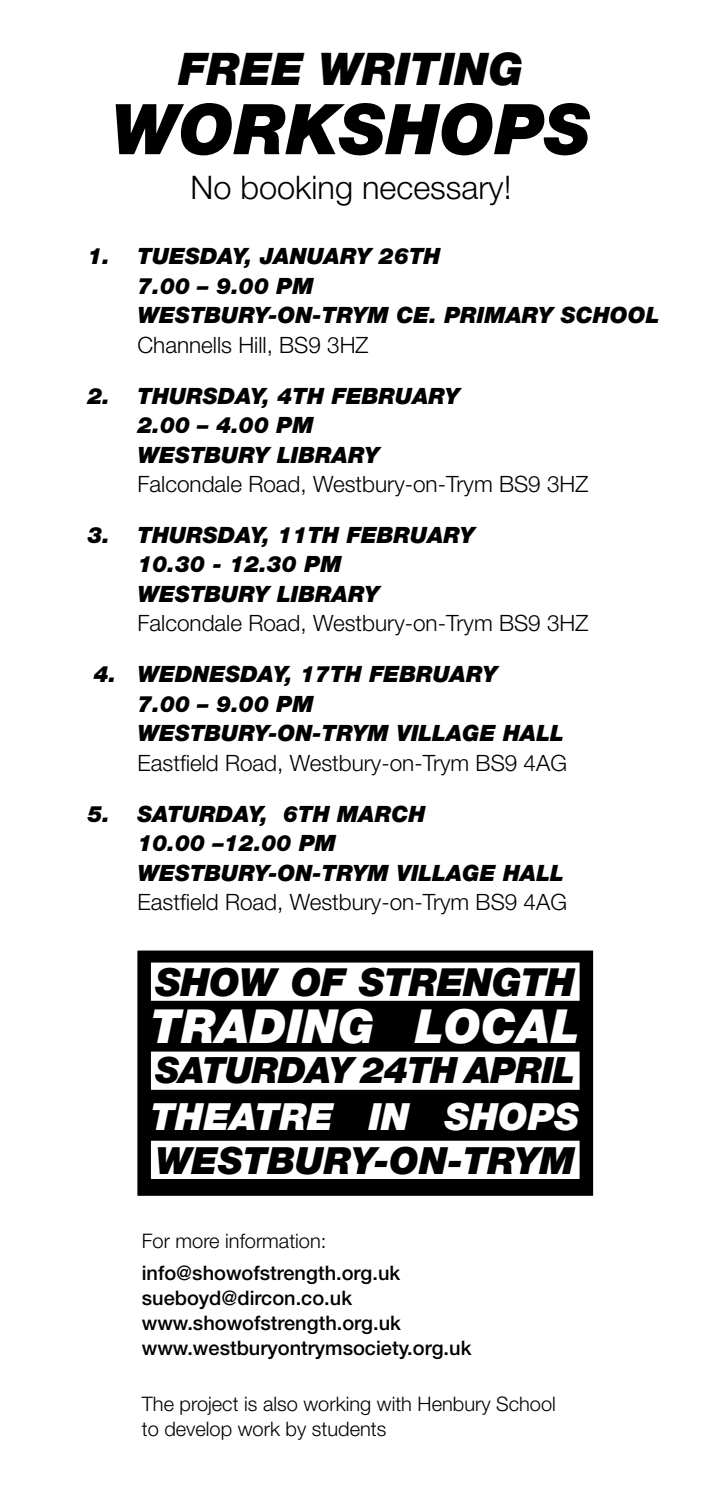
<style>
.page{position:relative;width:702px;height:1489px;background:#fff}
.page>*{position:absolute;margin:0;border:0;box-sizing:border-box;transform-origin:0 0}
.t1{font:italic 900 70px "Helvetica Neue LT Std";color:#000}
.t2{font:italic 900 47px "Helvetica Neue LT Std";color:#fff}
.t3{font:italic 900 45px "Helvetica Neue LT Std";color:#000}
.t4{font:italic 900 38.75px "Helvetica Neue LT Std";letter-spacing:-.02em;color:#000}
.t5{font:italic 900 37.5px "Helvetica Neue LT Std";color:#000}
.t6{font:italic 900 37.5px "Helvetica Neue LT Std";color:#fff}
.t7{font:italic 900 36.25px "Helvetica Neue LT Std";letter-spacing:-.02em;color:#000}
.t8{font:300 32.5px "Helvetica Neue LT Std";color:#000}
.t9{font:italic 900 22.5px/29.5px "Helvetica Neue LT Std";color:#000}
.t10{font:300 22.5px "Helvetica Neue LT Std";color:#000}
.t11{font:500 20px/25px "Helvetica Neue LT Std";color:#000}
.t12{font:300 20px/25px "Helvetica Neue LT Std";color:#000}
</style>
<div class="page">
<div style="left:136px;top:949px;width:458px;height:247px;background:#000"></div>
<div style="left:151px;top:962px;width:428px;height:38px;background:#fff"></div>
<div style="left:151px;top:1051px;width:428px;height:38px;background:#fff"></div>
<div style="left:151px;top:1140px;width:428px;height:38px;background:#fff"></div>
<div style="left:135px;top:948px;width:460px;height:250px;border:2px solid #fff"></div>
<h3 class="t3" style="left:178px;top:42px;width:347px">FREE WRITING</h3>
<h1 class="t1" style="left:111px;top:86px;width:481px">WORKSHOPS</h1>
<h3 class="t8" style="left:190px;top:167px;width:322px">No booking necessary!</h3>
<p class="t9" style="left:137px;top:241px;width:523px;text-indent:-50px">1. TUESDAY, JANUARY 26TH<br>7.00 – 9.00 PM<br>WESTBURY-ON-TRYM CE. PRIMARY SCHOOL</p>
<p class="t10" style="left:137px;top:331px;width:232px">Channells Hill, BS9 3HZ</p>
<p class="t9" style="left:137px;top:380px;width:324px;text-indent:-50px">2. THURSDAY, 4TH FEBRUARY<br>2.00 – 4.00 PM<br>WESTBURY LIBRARY</p>
<p class="t10" style="left:137px;top:470px;width:452px">Falcondale Road, Westbury-on-Trym BS9 3HZ</p>
<p class="t9" style="left:137px;top:519px;width:339px;text-indent:-50px">3. THURSDAY, 11TH FEBRUARY<br>10.30 - 12.30 PM<br>WESTBURY LIBRARY</p>
<p class="t10" style="left:137px;top:609px;width:452px">Falcondale Road, Westbury-on-Trym BS9 3HZ</p>
<p class="t9" style="left:137px;top:659px;width:428px;text-indent:-44px">4. WEDNESDAY, 17TH FEBRUARY<br>7.00 – 9.00 PM<br>WESTBURY-ON-TRYM VILLAGE HALL</p>
<p class="t10" style="left:137px;top:749px;width:431px">Eastfield Road, Westbury-on-Trym BS9 4AG</p>
<p class="t9" style="left:137px;top:798px;width:428px;text-indent:-50px">5. SATURDAY, 6TH MARCH<br>10.00 –12.00 PM<br>WESTBURY-ON-TRYM VILLAGE HALL</p>
<p class="t10" style="left:137px;top:888px;width:431px">Eastfield Road, Westbury-on-Trym BS9 4AG</p>
<h3 class="t4" style="left:155px;top:958px;width:421px">SHOW OF STRENGTH</h3>
<h2 class="t2" style="left:151px;top:997px;width:430px">TRADING LOCAL</h2>
<h3 class="t7" style="left:155px;top:1047px;width:421px">SATURDAY 24TH APRIL</h3>
<h3 class="t6" style="left:151px;top:1093px;width:430px">THEATRE IN SHOPS</h3>
<h3 class="t5" style="left:155px;top:1137px;width:421px">WESTBURY-ON-TRYM</h3>
<p class="t12" style="left:142px;top:1227px;width:186px">For more information:</p>
<p class="t11" style="left:142px;top:1259px;width:331px">info@showofstrength.org.uk sueboyd@dircon.co.uk www.showofstrength.org.uk www.westburyontrymsociety.org.uk</p>
<p class="t12" style="left:142px;top:1390px;width:415px">The project is also working with Henbury School to develop work by students</p>
</div>
